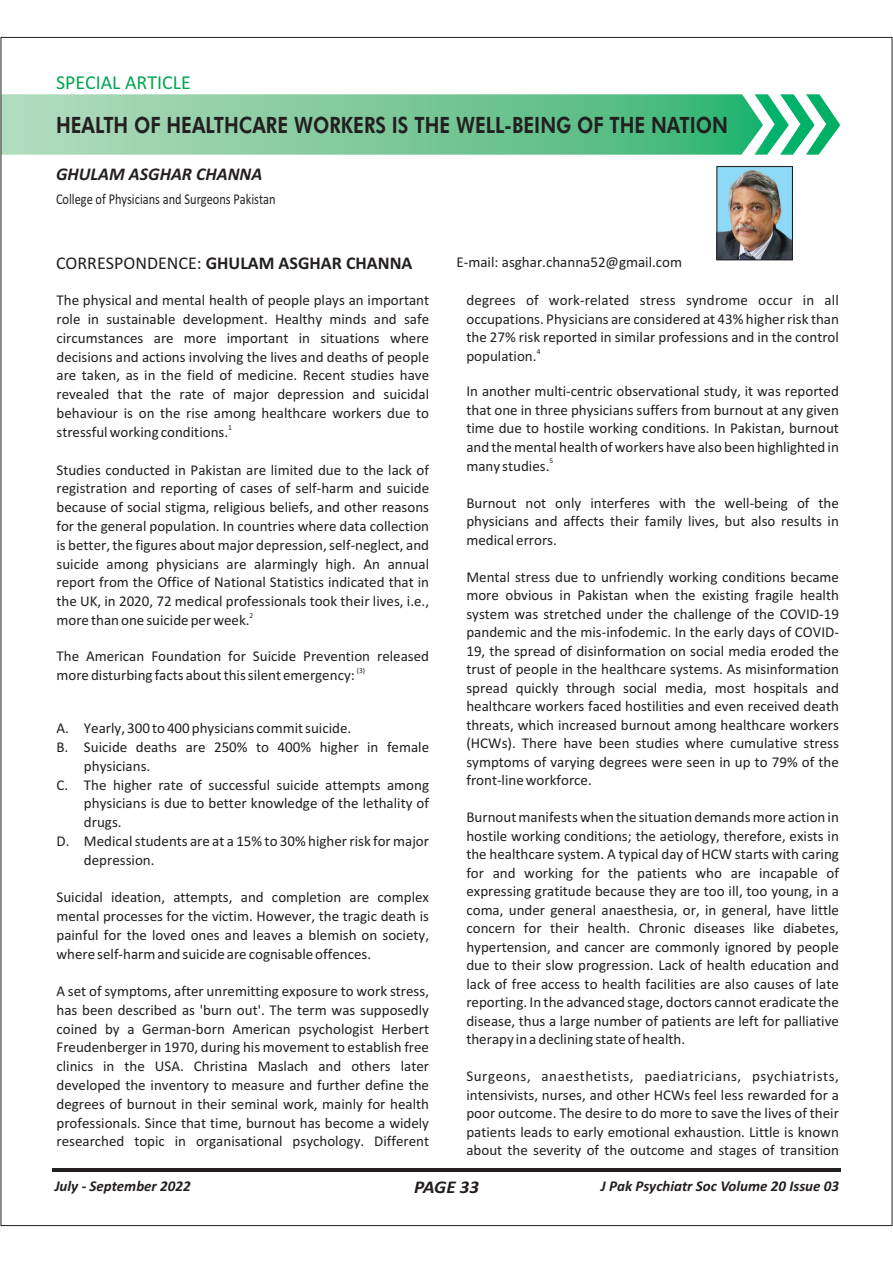
<style>
.page{position:relative;width:893px;height:1263px;background:#fff}
.page>*{position:absolute;margin:0;border:0;box-sizing:border-box;transform-origin:0 0}
.t1{font:800 22.5px "Futura BT";color:#231f20;scale:.84 1}
.t2{font:19.95px "Calibri";color:#00a650}
.t3{font:700 18px "Calibri";color:#231f20}
.t4{font:italic 700 18px "Calibri";color:#231f20}
.t5{font:italic 700 18px "Calibri";color:#231f20;scale:1.06 1}
.t6{font:15px/18.5px "Calibri";color:#231f20;text-align:justify}
.t7{font:italic 700 15px "Calibri";color:#231f20}
.t8{font:15px "Calibri";color:#231f20;scale:.82 1}
.t9{font:7.5px "Calibri";color:#231f20}
.s1{font-weight:400}
</style>
<div class="page">
<svg style="left:3px;top:94px;width:837px;height:61px;background:#7ccb9e"></svg>
<hr style="left:52px;top:1168px;width:789px;height:3px;background:#231f20">
<div style="left:717px;top:167px;width:75px;height:93px;background:#8ed8f8"></div>
<img style="left:718px;top:171px;width:73px;height:87px">
<div style="left:716px;top:166px;width:77px;height:94px;border:1px solid #231f20"></div>
<h2 class="t2" style="left:56px;top:74px;width:136px">SPECIAL ARTICLE</h2>
<h1 class="t1" style="left:56px;top:115px;width:801px">HEALTH OF HEALTHCARE WORKERS IS THE WELL-BEING OF THE NATION</h1>
<p class="t4" style="left:56px;top:167px;width:208px">GHULAM ASGHAR CHANNA</p>
<p class="t8" style="left:56px;top:192px;width:269px">College of Physicians and Surgeons Pakistan</p>
<p class="t3" style="left:56px;top:256px;width:358px"><span class="s1">CORRESPONDENCE:</span> GHULAM ASGHAR CHANNA</p>
<p class="t6" style="left:456px;top:254px;width:227px">E-mail: asghar.channa52@gmail.com</p>
<p class="t6" style="left:466px;top:292px;width:374px">degrees of work-related stress syndrome occur in all occupations. Physicians are considered at 43% higher risk than the 27% risk reported in similar professions and in the control</p>
<p class="t9" style="left:537px;top:348px;width:5px">4</p>
<p class="t6" style="left:466px;top:348px;width:72px">population.</p>
<p class="t6" style="left:466px;top:383px;width:374px">In another multi-centric observational study, it was reported that one in three physicians suffers from burnout at any given time due to hostile working conditions. In Pakistan, burnout and the mental health of workers have also been highlighted in</p>
<p class="t9" style="left:549px;top:458px;width:5px">5</p>
<p class="t6" style="left:466px;top:458px;width:85px">many studies.</p>
<p class="t6" style="left:466px;top:495px;width:374px">Burnout not only interferes with the well-being of the physicians and affects their family lives, but also results in medical errors.</p>
<p class="t6" style="left:466px;top:569px;width:374px">Mental stress due to unfriendly working conditions became more obvious in Pakistan when the existing fragile health system was stretched under the challenge of the COVID-19 pandemic and the mis-infodemic. In the early days of COVID-19, the spread of disinformation on social media eroded the trust of people in the healthcare systems. As misinformation spread quickly through social media, most hospitals and healthcare workers faced hostilities and even received death threats, which increased burnout among healthcare workers (HCWs). There have been studies where cumulative stress symptoms of varying degrees were seen in up to 79% of the front-line workforce.</p>
<p class="t6" style="left:466px;top:809px;width:374px">Burnout manifests when the situation demands more action in hostile working conditions; the aetiology, therefore, exists in the healthcare system. A typical day of HCW starts with caring for and working for the patients who are incapable of expressing gratitude because they are too ill, too young, in a coma, under general anaesthesia, or, in general, have little concern for their health. Chronic diseases like diabetes, hypertension, and cancer are commonly ignored by people due to their slow progression. Lack of health education and lack of free access to health facilities are also causes of late reporting. In the advanced stage, doctors cannot eradicate the disease, thus a large number of patients are left for palliative therapy in a declining state of health.</p>
<p class="t6" style="left:466px;top:1068px;width:374px">Surgeons, anaesthetists, paediatricians, psychiatrists, intensivists, nurses, and other HCWs feel less rewarded for a poor outcome. The desire to do more to save the lives of their patients leads to early emotional exhaustion. Little is known about the severity of the outcome and stages of transition</p>
<p class="t6" style="left:56px;top:292px;width:374px">The physical and mental health of people plays an important role in sustainable development. Healthy minds and safe circumstances are more important in situations where decisions and actions involving the lives and deaths of people are taken, as in the field of medicine. Recent studies have revealed that the rate of major depression and suicidal behaviour is on the rise among healthcare workers due to</p>
<p class="t9" style="left:228px;top:424px;width:5px">1</p>
<p class="t6" style="left:56px;top:424px;width:173px">stressful working conditions.</p>
<p class="t6" style="left:56px;top:461px;width:374px">Studies conducted in Pakistan are limited due to the lack of registration and reporting of cases of self-harm and suicide because of social stigma, religious beliefs, and other reasons for the general population. In countries where data collection is better, the figures about major depression, self-neglect, and suicide among physicians are alarmingly high. An annual report from the Office of National Statistics indicated that in the UK, in 2020, 72 medical professionals took their lives, i.e.,</p>
<p class="t9" style="left:250px;top:612px;width:5px">2</p>
<p class="t6" style="left:56px;top:612px;width:195px">more than one suicide per week.</p>
<p class="t6" style="left:56px;top:648px;width:374px">The American Foundation for Suicide Prevention released</p>
<p class="t9" style="left:357px;top:667px;width:10px">(3)</p>
<p class="t6" style="left:56px;top:667px;width:300px">more disturbing facts about this silent emergency:</p>
<p class="t6" style="left:56px;top:720px;width:296px">A. Yearly, 300 to 400 physicians commit suicide.</p>
<p class="t6" style="left:56px;top:739px;width:374px">B. Suicide deaths are 250% to 400% higher in female</p>
<p class="t6" style="left:84px;top:758px;width:68px">physicians.</p>
<p class="t6" style="left:56px;top:776px;width:374px">C. The higher rate of successful suicide attempts among</p>
<p class="t6" style="left:84px;top:795px;width:347px">physicians is due to better knowledge of the lethality of</p>
<p class="t6" style="left:84px;top:814px;width:39px">drugs.</p>
<p class="t6" style="left:56px;top:833px;width:374px">D. Medical students are at a 15% to 30% higher risk for major</p>
<p class="t6" style="left:84px;top:852px;width:72px">depression.</p>
<p class="t6" style="left:56px;top:889px;width:374px">Suicidal ideation, attempts, and completion are complex mental processes for the victim. However, the tragic death is painful for the loved ones and leaves a blemish on society, where self-harm and suicide are cognisable offences.</p>
<p class="t6" style="left:56px;top:983px;width:374px">A set of symptoms, after unremitting exposure to work stress, has been described as 'burn out'. The term was supposedly coined by a German-born American psychologist Herbert Freudenberger in 1970, during his movement to establish free clinics in the USA. Christina Maslach and others later developed the inventory to measure and further define the degrees of burnout in their seminal work, mainly for health professionals. Since that time, burnout has become a widely researched topic in organisational psychology. Different</p>
<p class="t7" style="left:55px;top:1180px;width:138px">July - September 2022</p>
<p class="t7" style="left:601px;top:1180px;width:240px">J Pak Psychiatr Soc Volume 20 Issue 03</p>
<p class="t5" style="left:414px;top:1179px;width:63px">PAGE 33</p>
</div>
